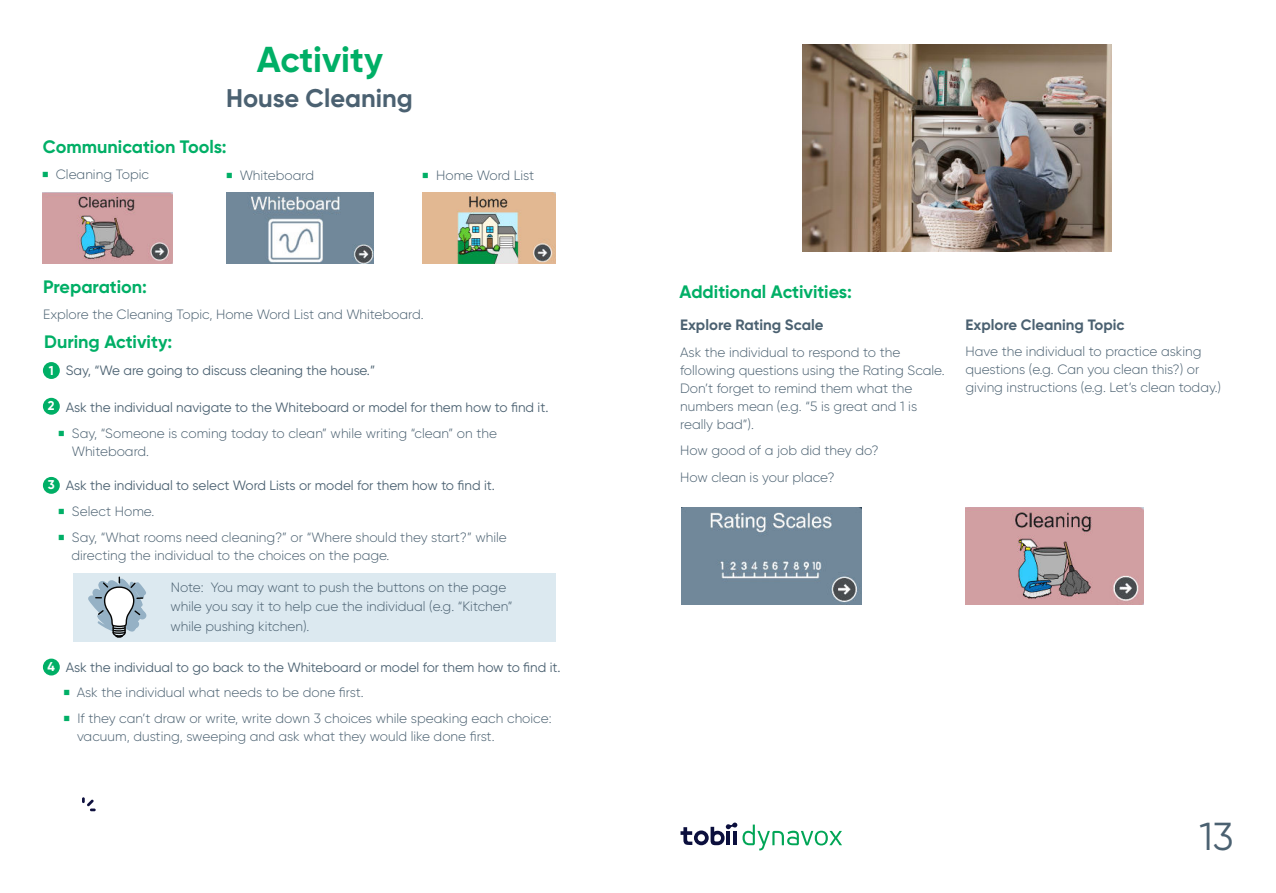
<style>
.page{position:relative;width:1276px;height:893px;background:#fff}
.page>*{position:absolute;margin:0;border:0;box-sizing:border-box;transform-origin:0 0}
.t1{font:39px "Gilroy";color:#4b6171}
.t2{font:700 36px "Gilroy";color:#00af66}
.t3{font:700 25.5px "Gilroy";color:#4b6171}
.t4{font:700 18px "Gilroy";color:#00af66}
.t5{font:700 15px "Gilroy";color:#4b6171}
.t6{font:300 13.5px/18px "Gilroy";color:#4b6171}
.t7{font:13.5px "Gilroy";color:#4b6171}
.t8{font:700 12.75px "Gilroy";color:#fff}
.s1{font-family:"Minion Pro";font-weight:700;font-size:18px;color:#00af66}
.s2{font-weight:700;font-size:12.75px;color:#fff}
</style>
<div class="page">
<svg style="left:82px;top:797px;width:14px;height:15px"></svg>
<svg style="left:680px;top:822px;width:162px;height:28px"></svg>
<img style="left:965px;top:508px;width:178px;height:97px">
<img style="left:802px;top:44px;width:309px;height:207px">
<img style="left:681px;top:508px;width:180px;height:97px">
<div style="left:43px;top:398px;width:17px;height:17px;background:#00af66;border-radius:50%"></div>
<div style="left:43px;top:362px;width:17px;height:17px;background:#00af66;border-radius:50%"></div>
<div style="left:43px;top:477px;width:17px;height:17px;background:#00af66;border-radius:50%"></div>
<img style="left:226px;top:192px;width:148px;height:72px">
<img style="left:43px;top:192px;width:129px;height:72px">
<img style="left:422px;top:192px;width:133px;height:72px">
<div style="left:73px;top:573px;width:482px;height:69px;background:#dce9f0"></div>
<div style="left:43px;top:659px;width:17px;height:16px;background:#00af66;border-radius:50%"></div>
<svg style="left:88px;top:577px;width:59px;height:61px"></svg>
<h2 class="t2" style="left:257px;top:43px;width:128px">Activity</h2>
<h3 class="t3" style="left:226px;top:86px;width:188px">House Cleaning</h3>
<h3 class="t4" style="left:43px;top:139px;width:185px">Communication Tools:</h3>
<p class="t6" style="left:42px;top:167px;width:109px"><span class="s1">■</span> Cleaning Topic</p>
<p class="t6" style="left:226px;top:167px;width:90px"><span class="s1">■</span> Whiteboard</p>
<p class="t6" style="left:422px;top:167px;width:114px"><span class="s1">■</span> Home Word List</p>
<h3 class="t4" style="left:43px;top:279px;width:105px">Preparation:</h3>
<p class="t6" style="left:43px;top:307px;width:382px">Explore the Cleaning Topic, Home Word List and Whiteboard.</p>
<h3 class="t4" style="left:44px;top:334px;width:130px">During Activity:</h3>
<p class="t7" style="left:49px;top:364px;width:328px"><span class="s2">1</span> Say, “We are going to discuss cleaning the house.”</p>
<p class="t7" style="left:66px;top:401px;width:484px">Ask the individual navigate to the Whiteboard or model for them how to find it.</p>
<p class="t8" style="left:48px;top:400px;width:8px">2</p>
<p class="t6" style="left:72px;top:425px;width:426px;text-indent:-14px"><span class="s1">■</span> Say, “Someone is coming today to clean” while writing “clean” on the<br>Whiteboard.</p>
<p class="t8" style="left:48px;top:479px;width:8px">3</p>
<p class="t7" style="left:66px;top:479px;width:431px">Ask the individual to select Word Lists or model for them how to find it.</p>
<p class="t6" style="left:58px;top:503px;width:98px"><span class="s1">■</span> Select Home.</p>
<p class="t6" style="left:71px;top:529px;width:437px;text-indent:-14px"><span class="s1">■</span> Say, “What rooms need cleaning?” or “Where should they start?” while directing the individual to the choices on the page.</p>
<p class="t6" style="left:170px;top:578px;width:343px;line-height:19.5px">Note: You may want to push the buttons on the page while you say it to help cue the individual (e.g. “Kitchen” while pushing kitchen).</p>
<p class="t8" style="left:48px;top:661px;width:9px">4</p>
<p class="t7" style="left:66px;top:661px;width:496px">Ask the individual to go back to the Whiteboard or model for them how to find it.</p>
<p class="t6" style="left:63px;top:684px;width:302px"><span class="s1">■</span> Ask the individual what needs to be done first.</p>
<p class="t6" style="left:77px;top:710px;width:476px;text-indent:-14px"><span class="s1">■</span> If they can’t draw or write, write down 3 choices while speaking each choice: vacuum, dusting, sweeping and ask what they would like done first.</p>
<h3 class="t4" style="left:679px;top:284px;width:174px">Additional Activities:</h3>
<p class="t5" style="left:680px;top:318px;width:145px">Explore Rating Scale</p>
<p class="t6" style="left:680px;top:344px;width:266px">Ask the individual to respond to the following questions using the Rating Scale.<br>Don’t forget to remind them what the numbers mean (e.g. “5 is great and 1 is really bad”).</p>
<p class="t6" style="left:680px;top:438px;width:200px;line-height:26.5px">How good of a job did they do?<br>How clean is your place?</p>
<p class="t5" style="left:965px;top:318px;width:160px">Explore Cleaning Topic</p>
<p class="t6" style="left:965px;top:343px;width:257px">Have the individual to practice asking questions (e.g. Can you clean this?) or giving instructions (e.g. Let’s clean today.)</p>
<h1 class="t1" style="left:1199px;top:819px;width:35px">13</h1>
</div>
